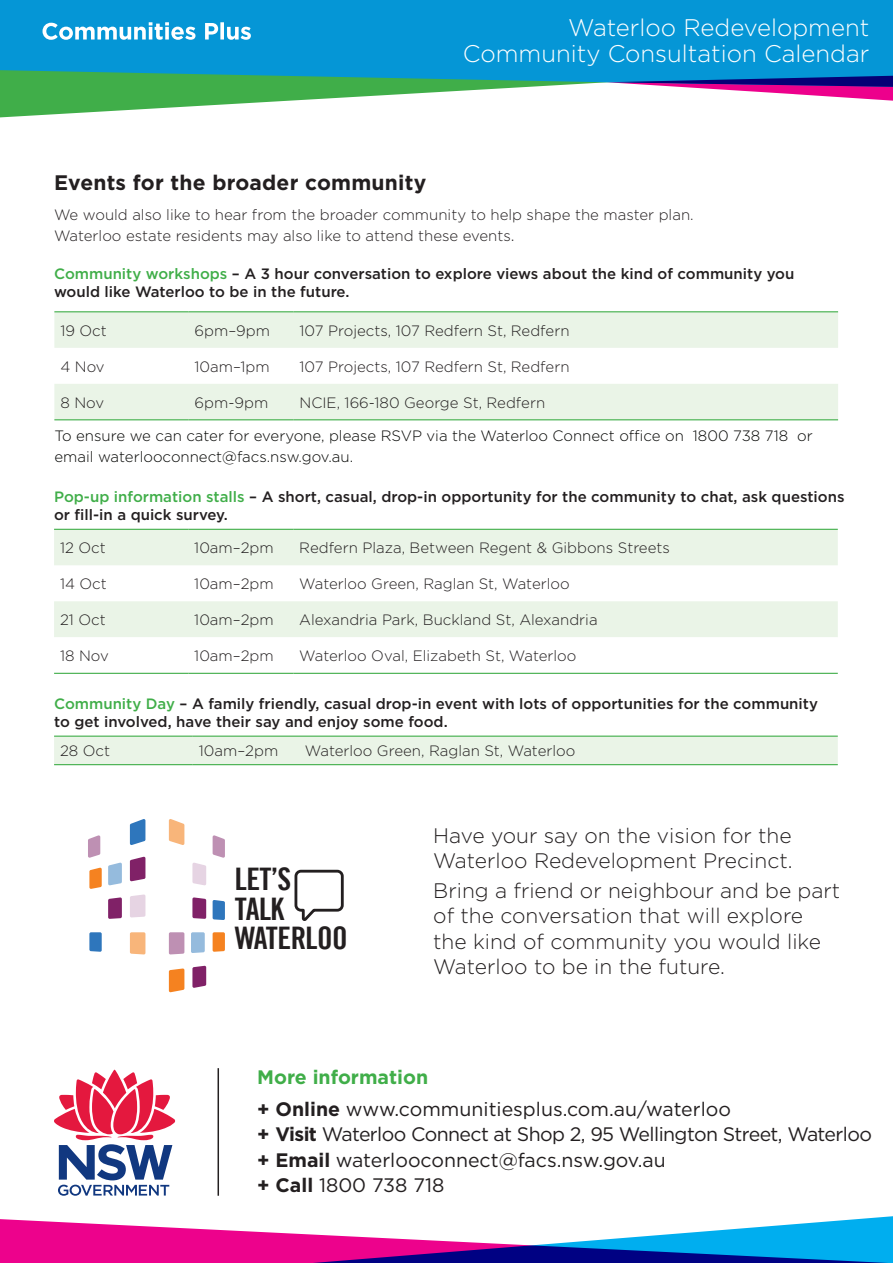
<style>
.page{position:relative;width:893px;height:1263px;background:#fff}
.page>*{position:absolute;margin:0;border:0;box-sizing:border-box;transform-origin:0 0}
.t1{font:31.05px/29.4px "Trade Gothic Bold Cond Twenty";letter-spacing:-.02em;color:#231f20}
.t2{font:300 24px/25.5px "Gotham";color:#fff;text-align:right}
.t3{font:300 21px/25.2px "Gotham";color:#231f20}
.t4{font:700 21px "Gotham";letter-spacing:.01em;color:#231f20}
.t5{font:19.5px "Gotham";letter-spacing:-.015em;color:#231f20}
.t6{font:700 19.5px "Gotham";color:#40ae49}
.t7{font:300 15px/21px "Gotham";color:#231f20}
.t8{font:500 15px/18px "Gotham";color:#231f20}
.t9{font:300 15px/21px "Gotham";color:#040503}
.s1{font-size:16.5px}
.s2{color:#40ae49}
.s3{font-weight:700}
</style>
<div class="page">
<svg style="left:54px;top:530px;width:784px;height:107px;fill:#eaf4e7"></svg>
<svg style="left:54px;top:672px;width:784px;height:1px"></svg>
<hr style="left:54px;top:529px;width:134px;height:1px;background:#40ae49">
<hr style="left:188px;top:529px;width:105px;height:1px;background:#40ae49">
<hr style="left:293px;top:529px;width:545px;height:1px;background:#40ae49">
<hr style="left:54px;top:673px;width:134px;height:1px;background:#40ae49">
<hr style="left:188px;top:673px;width:105px;height:1px;background:#40ae49">
<hr style="left:293px;top:673px;width:545px;height:1px;background:#40ae49">
<svg style="left:54px;top:312px;width:784px;height:107px;fill:#eaf4e7"></svg>
<hr style="left:54px;top:419px;width:135px;height:1px;background:#40ae49">
<hr style="left:189px;top:419px;width:105px;height:1px;background:#40ae49">
<hr style="left:294px;top:419px;width:544px;height:1px;background:#40ae49">
<hr style="left:54px;top:311px;width:135px;height:1px;background:#40ae49">
<hr style="left:189px;top:311px;width:105px;height:1px;background:#40ae49">
<hr style="left:294px;top:311px;width:544px;height:1px;background:#40ae49">
<div style="left:54px;top:737px;width:784px;height:27px;background:#eaf4e7"></div>
<hr style="left:54px;top:736px;width:139px;height:1px;background:#40ae49">
<hr style="left:193px;top:736px;width:106px;height:1px;background:#40ae49">
<hr style="left:299px;top:736px;width:539px;height:1px;background:#40ae49">
<hr style="left:54px;top:764px;width:139px;height:1px;background:#40ae49">
<hr style="left:193px;top:764px;width:106px;height:1px;background:#40ae49">
<hr style="left:299px;top:764px;width:539px;height:1px;background:#40ae49">
<svg style="left:0;top:1216px;width:893px;height:47px"></svg>
<div style="left:0;top:0;width:893px;height:68px;background:#0596d6"></div>
<svg style="left:0;top:68px;width:893px;height:49px"></svg>
<svg style="left:43px;top:22px;width:208px;height:18px"></svg>
<svg style="left:88px;top:835px;width:12px;height:23px"></svg>
<svg style="left:89px;top:868px;width:13px;height:21px"></svg>
<svg style="left:89px;top:932px;width:13px;height:20px"></svg>
<svg style="left:108px;top:862px;width:14px;height:23px"></svg>
<svg style="left:108px;top:897px;width:14px;height:22px"></svg>
<svg style="left:130px;top:932px;width:15px;height:22px"></svg>
<svg style="left:130px;top:894px;width:15px;height:23px"></svg>
<svg style="left:130px;top:857px;width:15px;height:24px"></svg>
<svg style="left:130px;top:819px;width:15px;height:26px"></svg>
<svg style="left:169px;top:968px;width:15px;height:24px"></svg>
<svg style="left:169px;top:932px;width:15px;height:22px"></svg>
<svg style="left:169px;top:819px;width:15px;height:26px"></svg>
<svg style="left:192px;top:966px;width:14px;height:22px"></svg>
<svg style="left:191px;top:932px;width:14px;height:21px"></svg>
<svg style="left:192px;top:897px;width:14px;height:22px"></svg>
<svg style="left:192px;top:862px;width:14px;height:23px"></svg>
<svg style="left:213px;top:932px;width:12px;height:20px"></svg>
<svg style="left:213px;top:900px;width:12px;height:20px"></svg>
<svg style="left:213px;top:835px;width:12px;height:23px"></svg>
<svg style="left:294px;top:869px;width:50px;height:52px"></svg>
<svg style="left:54px;top:1069px;width:122px;height:127px"></svg>
<hr style="left:218px;top:1068px;width:1px;height:128px;background:#231f20">
<p class="t2" style="left:463px;top:14px;width:408px">Waterloo Redevelopment<br>Community Consultation Calendar</p>
<p class="t4" style="left:54px;top:169px;width:374px">Events for the broader community</p>
<p class="t7" style="left:54px;top:204px;width:641px">We would also like to hear from the broader community to help shape the master plan.<br>Waterloo estate residents may also like to attend these events<span class="s1">.</span></p>
<p class="t8" style="left:54px;top:264px;width:742px"><span class="s2">Community workshops</span> – A 3 hour conversation to explore views about the kind of community you would like Waterloo to be in the future.</p>
<p class="t7" style="left:60px;top:320px;width:48px">19 Oct</p>
<p class="t7" style="left:195px;top:320px;width:77px">6pm–9pm</p>
<p class="t7" style="left:300px;top:320px;width:271px">107 Projects, 107 Redfern St, Redfern</p>
<p class="t7" style="left:60px;top:356px;width:46px">4 Nov</p>
<p class="t7" style="left:195px;top:356px;width:77px">10am–1pm</p>
<p class="t7" style="left:300px;top:356px;width:271px">107 Projects, 107 Redfern St, Redfern</p>
<p class="t7" style="left:60px;top:392px;width:45px">8 Nov</p>
<p class="t7" style="left:195px;top:392px;width:75px">6pm-9pm</p>
<p class="t7" style="left:300px;top:392px;width:247px">NCIE, 166-180 George St, Redfern</p>
<p class="t9" style="left:54px;top:425px;width:760px">To ensure we can cater for everyone, please RSVP via the Waterloo Connect office on 1800 738 718 or email waterlooconnect@facs.nsw.gov.au.</p>
<p class="t8" style="left:54px;top:488px;width:792px"><span class="s2">Pop-up information stalls</span> – A short, casual, drop-in opportunity for the community to chat, ask questions or fill-in a quick survey.</p>
<p class="t7" style="left:60px;top:537px;width:47px">12 Oct</p>
<p class="t7" style="left:194px;top:537px;width:81px">10am–2pm</p>
<p class="t7" style="left:299px;top:537px;width:372px">Redfern Plaza, Between Regent &amp; Gibbons Streets</p>
<p class="t7" style="left:60px;top:573px;width:48px">14 Oct</p>
<p class="t7" style="left:194px;top:573px;width:81px">10am–2pm</p>
<p class="t7" style="left:299px;top:573px;width:272px">Waterloo Green, Raglan St, Waterloo</p>
<p class="t7" style="left:60px;top:609px;width:47px">21 Oct</p>
<p class="t7" style="left:194px;top:609px;width:81px">10am–2pm</p>
<p class="t7" style="left:299px;top:609px;width:300px">Alexandria Park, Buckland St, Alexandria</p>
<p class="t7" style="left:60px;top:645px;width:50px">18 Nov</p>
<p class="t7" style="left:194px;top:645px;width:81px">10am–2pm</p>
<p class="t7" style="left:299px;top:645px;width:279px">Waterloo Oval, Elizabeth St, Waterloo</p>
<p class="t8" style="left:54px;top:695px;width:765px"><span class="s2">Community Day</span> – A family friendly, casual drop-in event with lots of opportunities for the community to get involved, have their say and enjoy some food.</p>
<p class="t7" style="left:60px;top:740px;width:52px">28 Oct</p>
<p class="t7" style="left:199px;top:740px;width:81px">10am–2pm</p>
<p class="t7" style="left:305px;top:740px;width:272px">Waterloo Green, Raglan St, Waterloo</p>
<p class="t1" style="left:235px;top:864px;width:114px">LET’S<br>TALK<br>WATERLOO</p>
<p class="t3" style="left:433px;top:822px;width:361px">Have your say on the vision for the<br>Waterloo Redevelopment Precinct.</p>
<p class="t3" style="left:433px;top:878px;width:409px">Bring a friend or neighbour and be part of the conversation that will explore the kind of community you would like Waterloo to be in the future.</p>
<p class="t6" style="left:257px;top:1064px;width:172px">More information</p>
<p class="t5" style="left:257px;top:1096px;width:475px"><span class="s3">+ Online</span> www.communitiesplus.com.au/waterloo</p>
<p class="t5" style="left:257px;top:1122px;width:616px"><span class="s3">+ Visit</span> Waterloo Connect at Shop 2, 95 Wellington Street, Waterloo</p>
<p class="t5" style="left:257px;top:1147px;width:410px"><span class="s3">+ Email</span> waterlooconnect@facs.nsw.gov.au</p>
<p class="t5" style="left:257px;top:1173px;width:189px"><span class="s3">+ Call</span> 1800 738 718</p>
</div>
